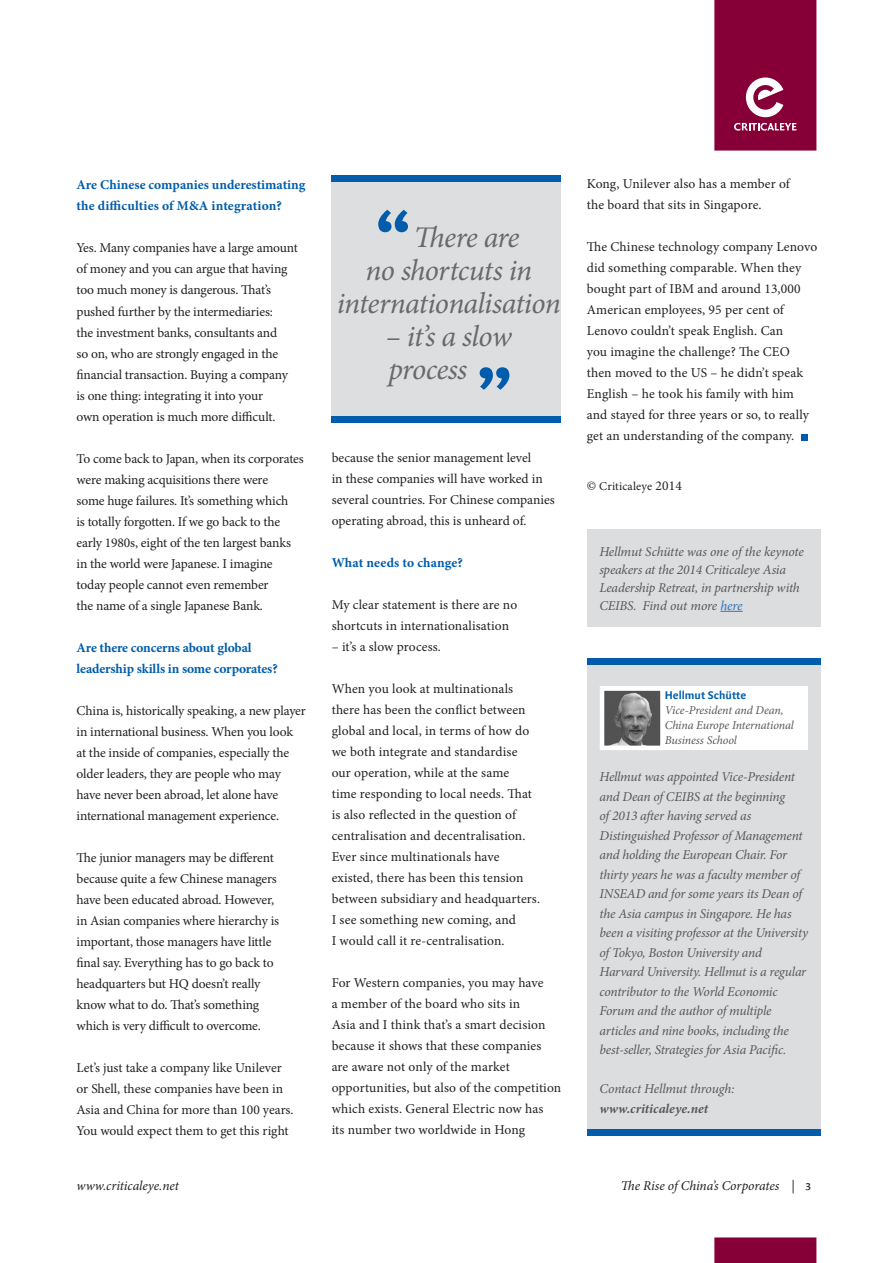
<style>
.page{position:relative;width:893px;height:1263px;background:#fff}
.page>*{position:absolute;margin:0;border:0;box-sizing:border-box;transform-origin:0 0}
.t1{font:italic 30px "Minion Pro";letter-spacing:-.025em;color:#69696c}
.MAIN_TEXT{font:13.5px/21px "Minion Pro";letter-spacing:-.005em;color:#231f20}
.Text{font:italic 13.5px/19.5px "Minion Pro";letter-spacing:-.02em;color:#57585a}
.MAIN_TEXT-2{font:700 13.5px/21px "Minion Pro";color:#015dac}
.t2{font:italic 13.5px "Minion Pro";letter-spacing:-.005em;color:#231f20}
.Text-2{font:italic 700 13.5px "Minion Pro";letter-spacing:.005em;color:#57585a}
.t3{font:13.5px "Quadraat Sans Caps";color:#231f20}
.Text-3{font:italic 12px/15px "Minion Pro";letter-spacing:-.01em;color:#57585a}
.MAIN_TEXT-3{font:12px "Minion Pro";letter-spacing:.01em;color:#231f20}
.Text-4{font:700 12px "Quadraat Sans";color:#015dac}
.s1{font-size:13.5px}
.s2{color:#3171b8}
</style>
<div class="page">
<svg style="left:714px;top:0;width:102px;height:151px;background:#8f1446"></svg>
<div style="left:714px;top:1237px;width:102px;height:26px;background:#860037"></div>
<svg style="left:801px;top:434px;width:6px;height:6px"></svg>
<div style="left:332px;top:178px;width:229px;height:244px;background:#dddee0"></div>
<div style="left:332px;top:175px;width:229px;height:7px;background:#015dac"></div>
<svg style="left:378px;top:210px;width:30px;height:22px"></svg>
<svg style="left:480px;top:367px;width:29px;height:23px"></svg>
<div style="left:332px;top:416px;width:229px;height:6px;background:#015dac"></div>
<div style="left:587px;top:529px;width:234px;height:98px;background:#dcdddf"></div>
<svg style="left:720px;top:611px;width:23px;height:1px"></svg>
<div style="left:587px;top:661px;width:234px;height:474px;background:#dcdddf"></div>
<div style="left:600px;top:686px;width:208px;height:64px;background:#fff"></div>
<img style="left:605px;top:691px;width:55px;height:54px">
<div style="left:600px;top:686px;width:65px;height:64px;border:4px solid #fff"></div>
<div style="left:587px;top:1129px;width:234px;height:6px;background:#015dac"></div>
<div style="left:587px;top:658px;width:234px;height:6px;background:#015dac"></div>
<p class="MAIN_TEXT-2" style="left:77px;top:174px;width:230px">Are Chinese companies underestimating the difficulties of M&amp;A integration?</p>
<p class="MAIN_TEXT" style="left:77px;top:238px;width:223px">Yes. Many companies have a large amount of money and you can argue that having too much money is dangerous. That’s pushed further by the intermediaries:<br>the investment banks, consultants and<br>so on, who are strongly engaged in the financial transaction. Buying a company is one thing: integrating it into your<br>own operation is much more difficult.</p>
<p class="MAIN_TEXT" style="left:77px;top:448px;width:229px">To come back to Japan, when its corporates were making acquisitions there were<br>some huge failures. It’s something which<br>is totally forgotten. If we go back to the early 1980s, eight of the ten largest banks in the world were Japanese. I imagine today people cannot even remember<br>the name of a single Japanese Bank.</p>
<p class="MAIN_TEXT-2" style="left:77px;top:636px;width:203px">Are there concerns about global leadership skills in some corporates?</p>
<p class="MAIN_TEXT" style="left:77px;top:700px;width:231px">China is, historically speaking, a new player in international business. When you look at the inside of companies, especially the older leaders, they are people who may have never been abroad, let alone have international management experience.</p>
<p class="MAIN_TEXT" style="left:77px;top:847px;width:204px">The junior managers may be different because quite a few Chinese managers have been educated abroad. However, in Asian companies where hierarchy is important, those managers have little final say. Everything has to go back to headquarters but HQ doesn’t really know what to do. That’s something which is very difficult to overcome.</p>
<p class="MAIN_TEXT" style="left:77px;top:1057px;width:219px">Let’s just take a company like Unilever or Shell, these companies have been in Asia and China for more than 100 years.<br>You would expect them to get this right</p>
<p class="t1" style="left:414px;top:217px;width:107px">There are</p>
<p class="t1" style="left:366px;top:250px;width:168px">no shortcuts in</p>
<p class="t1" style="left:337px;top:283px;width:225px">internationalisation</p>
<p class="t1" style="left:386px;top:316px;width:127px">– it’s a slow</p>
<p class="t1" style="left:388px;top:349px;width:80px">process</p>
<p class="MAIN_TEXT" style="left:332px;top:447px;width:225px">because the senior management level<br>in these companies will have worked in several countries. For Chinese companies operating abroad, this is unheard of.</p>
<p class="MAIN_TEXT-2" style="left:332px;top:552px;width:133px">What needs to change?</p>
<p class="MAIN_TEXT" style="left:332px;top:594px;width:187px">My clear statement is there are no shortcuts in internationalisation</p>
<p class="MAIN_TEXT" style="left:332px;top:636px;width:111px">– it’s a slow process.</p>
<p class="MAIN_TEXT" style="left:332px;top:678px;width:210px">When you look at multinationals there has been the conflict between global and local, in terms of how do we both integrate and standardise<br>our operation, while at the same<br>time responding to local needs. That is also reflected in the question of centralisation and decentralisation.<br>Ever since multinationals have existed, there has been this tension between subsidiary and headquarters.<br>I see something new coming, and<br>I would call it re-centralisation.</p>
<p class="MAIN_TEXT" style="left:332px;top:972px;width:231px">For Western companies, you may have<br>a member of the board who sits in<br>Asia and I think that’s a smart decision because it shows that these companies are aware not only of the market opportunities, but also of the competition which exists. General Electric now has<br>its number two worldwide in Hong</p>
<p class="MAIN_TEXT" style="left:587px;top:174px;width:205px">Kong, Unilever also has a member of the board that sits in Singapore.</p>
<p class="MAIN_TEXT" style="left:587px;top:237px;width:232px">The Chinese technology company Lenovo did something comparable. When they bought part of IBM and around 13,000<br>American employees, 95 per cent of Lenovo couldn’t speak English. Can<br>you imagine the challenge? The CEO then moved to the US – he didn’t speak English – he took his family with him and stayed for three years or so, to really get an understanding of the company.</p>
<p class="MAIN_TEXT-3" style="left:587px;top:478px;width:96px"><span class="s1">©</span> Criticaleye <span class="s1">2014</span></p>
<p class="Text" style="left:599px;top:543px;width:206px;line-height:18px">Hellmut Schütte was one of the keynote speakers at the 2014 Criticaleye Asia Leadership Retreat, in partnership with CEIBS. Find out more <span class="s2">here</span></p>
<p class="Text-4" style="left:665px;top:689px;width:83px">Hellmut Schütte</p>
<p class="Text-3" style="left:665px;top:703px;width:131px">Vice-President and Dean,<br>China Europe International<br>Business School</p>
<p class="Text" style="left:600px;top:767px;width:210px">Hellmut was appointed Vice-President and Dean of CEIBS at the beginning<br>of 2013 after having served as Distinguished Professor of Management and holding the European Chair. For thirty years he was a faculty member of INSEAD and for some years its Dean of the Asia campus in Singapore. He has been a visiting professor at the University of Tokyo, Boston University and Harvard University. Hellmut is a regular contributor to the World Economic Forum and the author of multiple articles and nine books, including the best-seller, Strategies for Asia Pacific.</p>
<p class="Text" style="left:600px;top:1079px;width:136px">Contact Hellmut through:</p>
<p class="Text-2" style="left:600px;top:1099px;width:110px">www.criticaleye.net</p>
<p class="t2" style="left:77px;top:1176px;width:104px">www.criticaleye.net</p>
<p class="t2" style="left:621px;top:1176px;width:176px">The Rise of China’s Corporates |</p>
<p class="t3" style="left:805px;top:1178px;width:8px">3</p>
</div>
